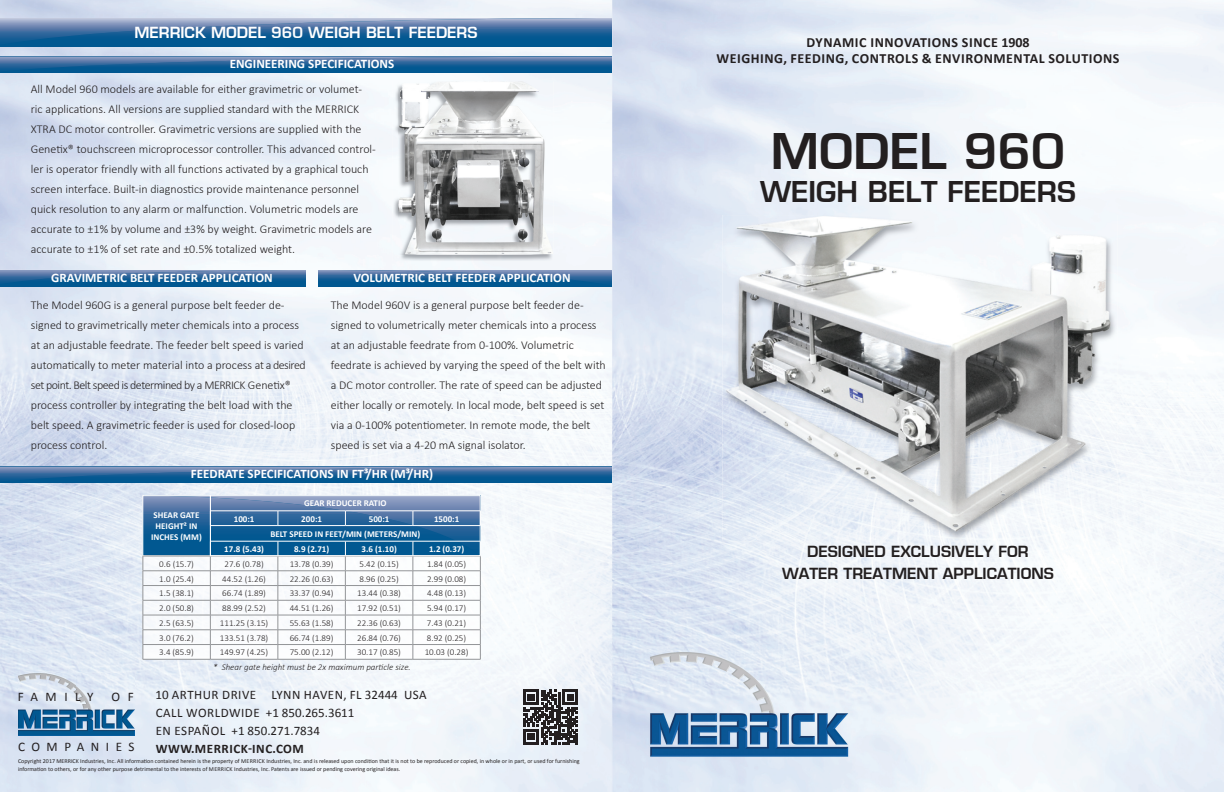
<style>
.page{position:relative;width:1224px;height:792px;background:#fff}
.page>*{position:absolute;margin:0;border:0;box-sizing:border-box;transform-origin:0 0}
.t1{font:700 48px "Euromode";color:#231f20}
.t2{font:700 28px "Euromode";color:#231f20}
.t3{font:700 15px/22px "Euromode";color:#231f20;text-align:center}
.t4{font:700 15px "Euromode";color:#fff}
.t5{font:700 14px/16.8px "Calibri";letter-spacing:.04em;color:#231f20;text-align:center}
.t6{font:13.1px "Calibri";letter-spacing:.5em;color:#231f20}
.t7{font:700 13px "Calibri";color:#fff}
.t8{font:13px/18px "Calibri";letter-spacing:.04em;color:#231f20}
.t9{font:700 13px "Calibri";letter-spacing:.04em;color:#231f20}
.t10{font:300 12px/20px "Calibri";color:#231f20}
.t11{font:300 9px "Calibri";color:#231f20}
.t12{font:700 9px/10.8px "Calibri";color:#fff;text-align:center}
.t13{font:italic 300 9px "Calibri";color:#231f20}
.t14{font:6px/8px "Calibri";color:#231f20}
</style>
<div class="page">
<img style="left:0;top:0;width:1224px;height:792px">
<svg style="left:0;top:45px;width:612px;height:2px"></svg>
<img style="left:0;top:18px;width:612px;height:27px">
<svg style="left:0;top:57px;width:612px;height:16px;background:#2b689c"></svg>
<img style="left:18px;top:674px;width:117px;height:61px">
<svg style="left:524px;top:690px;width:54px;height:54px;background:#5d5c5f"></svg>
<img style="left:722px;top:215px;width:395px;height:32px">
<img style="left:722px;top:247px;width:36px;height:294px">
<img style="left:1082px;top:247px;width:35px;height:294px">
<img style="left:758px;top:531px;width:324px;height:10px">
<img style="left:726px;top:216px;width:384px;height:315px">
<svg style="left:0;top:271px;width:306px;height:15px"></svg>
<img style="left:289px;top:270px;width:17px;height:1px">
<img style="left:0;top:270px;width:289px;height:14px">
<img style="left:392px;top:81px;width:161px;height:180px">
<img style="left:399px;top:81px;width:154px;height:173px">
<svg style="left:0;top:467px;width:612px;height:16px;background:#2b689d"></svg>
<svg style="left:143px;top:495px;width:338px;height:165px"></svg>
<hr style="left:210px;top:525px;width:68px;height:1px;background:#fff">
<hr style="left:278px;top:525px;width:67px;height:1px;background:#fff">
<hr style="left:345px;top:525px;width:68px;height:1px;background:#fff">
<hr style="left:413px;top:525px;width:68px;height:1px;background:#fff">
<div style="left:210px;top:495px;width:270px;height:61px;border:1px solid #fff"></div>
<img style="left:318px;top:270px;width:15px;height:16px">
<img style="left:333px;top:270px;width:279px;height:16px">
<p class="t4" style="left:134px;top:23px;width:345px">MERRICK MODEL 960 WEIGH BELT FEEDERS</p>
<p class="t7" style="left:230px;top:56px;width:166px">ENGINEERING SPECIFICATIONS</p>
<p class="t10" style="left:31px;top:79px;width:347px">All Model 960 models are available for either gravimetric or volumet&shy;ric applications. All versions are supplied standard with the MERRICK XTRA DC motor controller. Gravimetric versions are supplied with the Genetix® touchscreen microprocessor controller. This advanced control&shy;ler is operator friendly with all functions activated by a graphical touch screen interface. Built-in diagnostics provide maintenance personnel quick resolution to any alarm or malfunction. Volumetric models are accurate to ±1% by volume and ±3% by weight. Gravimetric models are accurate to ±1% of set rate and ±0.5% totalized weight.</p>
<p class="t7" style="left:51px;top:269px;width:223px">GRAVIMETRIC BELT FEEDER APPLICATION</p>
<p class="t10" style="left:31px;top:295px;width:276px">The Model 960G is a general purpose belt feeder de&shy;signed to gravimetrically meter chemicals into a process at an adjustable feedrate. The feeder belt speed is varied automatically to meter material into a process at a desired set point. Belt speed is determined by a MERRICK Genetix® process controller by integrating the belt load with the belt speed. A gravimetric feeder is used for closed-loop process control.</p>
<p class="t7" style="left:191px;top:466px;width:244px">FEEDRATE SPECIFICATIONS IN FT³/HR (M³/HR)</p>
<p class="t7" style="left:353px;top:269px;width:219px">VOLUMETRIC BELT FEEDER APPLICATION</p>
<p class="t10" style="left:331px;top:295px;width:277px">The Model 960V is a general purpose belt feeder de&shy;signed to volumetrically meter chemicals into a process at an adjustable feedrate from 0-100%. Volumetric feedrate is achieved by varying the speed of the belt with a DC motor controller. The rate of speed can be adjusted either locally or remotely. In local mode, belt speed is set via a 0-100% potentiometer. In remote mode, the belt speed is set via a 4-20 mA signal isolator.</p>
<p class="t12" style="left:151px;top:510px;width:52px">SHEAR GATE<br>HEIGHT² IN<br>INCHES (MM)</p>
<p class="t12" style="left:304px;top:498px;width:84px">GEAR REDUCER RATIO</p>
<p class="t12" style="left:270px;top:528px;width:151px">BELT SPEED IN FEET/MIN (METERS/MIN)</p>
<p class="t12" style="left:234px;top:513px;width:22px">100:1</p>
<p class="t12" style="left:301px;top:513px;width:22px">200:1</p>
<p class="t12" style="left:369px;top:513px;width:22px">500:1</p>
<p class="t12" style="left:434px;top:513px;width:27px">1500:1</p>
<p class="t12" style="left:224px;top:544px;width:41px">17.8 (5.43)</p>
<p class="t12" style="left:294px;top:544px;width:37px">8.9 (2.71)</p>
<p class="t12" style="left:362px;top:544px;width:37px">3.6 (1.10)</p>
<p class="t12" style="left:429px;top:544px;width:37px">1.2 (0.37)</p>
<p class="t11" style="left:159px;top:558px;width:36px">0.6 (15.7)</p>
<p class="t11" style="left:225px;top:558px;width:41px">27.6 (0.78)</p>
<p class="t11" style="left:290px;top:558px;width:45px">13.78 (0.39)</p>
<p class="t11" style="left:360px;top:558px;width:41px">5.42 (0.15)</p>
<p class="t11" style="left:427px;top:558px;width:41px">1.84 (0.05)</p>
<p class="t11" style="left:159px;top:573px;width:36px">1.0 (25.4)</p>
<p class="t11" style="left:222px;top:573px;width:45px">44.52 (1.26)</p>
<p class="t11" style="left:290px;top:573px;width:45px">22.26 (0.63)</p>
<p class="t11" style="left:360px;top:573px;width:41px">8.96 (0.25)</p>
<p class="t11" style="left:427px;top:573px;width:41px">2.99 (0.08)</p>
<p class="t11" style="left:159px;top:588px;width:36px">1.5 (38.1)</p>
<p class="t11" style="left:222px;top:588px;width:45px">66.74 (1.89)</p>
<p class="t11" style="left:290px;top:588px;width:45px">33.37 (0.94)</p>
<p class="t11" style="left:357px;top:588px;width:45px">13.44 (0.38)</p>
<p class="t11" style="left:427px;top:588px;width:41px">4.48 (0.13)</p>
<p class="t11" style="left:159px;top:602px;width:36px">2.0 (50.8)</p>
<p class="t11" style="left:222px;top:602px;width:45px">88.99 (2.52)</p>
<p class="t11" style="left:290px;top:602px;width:45px">44.51 (1.26)</p>
<p class="t11" style="left:357px;top:602px;width:45px">17.92 (0.51)</p>
<p class="t11" style="left:427px;top:602px;width:41px">5.94 (0.17)</p>
<p class="t11" style="left:159px;top:617px;width:36px">2.5 (63.5)</p>
<p class="t11" style="left:220px;top:617px;width:50px">111.25 (3.15)</p>
<p class="t11" style="left:290px;top:617px;width:45px">55.63 (1.58)</p>
<p class="t11" style="left:357px;top:617px;width:45px">22.36 (0.63)</p>
<p class="t11" style="left:427px;top:617px;width:41px">7.43 (0.21)</p>
<p class="t11" style="left:159px;top:632px;width:36px">3.0 (76.2)</p>
<p class="t11" style="left:220px;top:632px;width:50px">133.51 (3.78)</p>
<p class="t11" style="left:290px;top:632px;width:45px">66.74 (1.89)</p>
<p class="t11" style="left:357px;top:632px;width:45px">26.84 (0.76)</p>
<p class="t11" style="left:427px;top:632px;width:41px">8.92 (0.25)</p>
<p class="t11" style="left:159px;top:647px;width:36px">3.4 (85.9)</p>
<p class="t11" style="left:220px;top:647px;width:50px">149.97 (4.25)</p>
<p class="t11" style="left:290px;top:647px;width:45px">75.00 (2.12)</p>
<p class="t11" style="left:357px;top:647px;width:45px">30.17 (0.85)</p>
<p class="t11" style="left:425px;top:647px;width:45px">10.03 (0.28)</p>
<p class="t6" style="left:18px;top:688px;width:77px">FAMILY</p>
<p class="t6" style="left:112px;top:688px;width:24px">O F</p>
<p class="t13" style="left:213px;top:661px;width:199px">* Shear gate height must be 2x maximum particle size.</p>
<p class="t8" style="left:156px;top:686px;width:273px">10 ARTHUR DRIVE LYNN HAVEN, FL 32444 USA<br>CALL WORLDWIDE +1 850.265.3611<br>EN ESPAÑOL +1 850.271.7834</p>
<p class="t6" style="left:18px;top:738px;width:118px">COMPANIES</p>
<p class="t9" style="left:156px;top:740px;width:150px">WWW.MERRICK-INC.COM</p>
<p class="t14" style="left:18px;top:757px;width:563px">Copyright 2017 MERRICK Industries, Inc. All information contained herein is the property of MERRICK Industries, Inc. and is released upon condition that it is not to be reproduced or copied, in whole or in part, or used for furnishing information to others, or for any other purpose detrimental to the interests of MERRICK Industries, Inc. Patents are issued or pending covering original ideas.</p>
<p class="t5" style="left:716px;top:33px;width:405px">DYNAMIC INNOVATIONS SINCE 1908<br>WEIGHING, FEEDING, CONTROLS &amp; ENVIRONMENTAL SOLUTIONS</p>
<h1 class="t1" style="left:771px;top:121px;width:296px">MODEL 960</h1>
<h2 class="t2" style="left:760px;top:175px;width:318px">WEIGH BELT FEEDERS</h2>
<p class="t3" style="left:782px;top:540px;width:273px">DESIGNED EXCLUSIVELY FOR<br>WATER TREATMENT APPLICATIONS</p>
</div>
